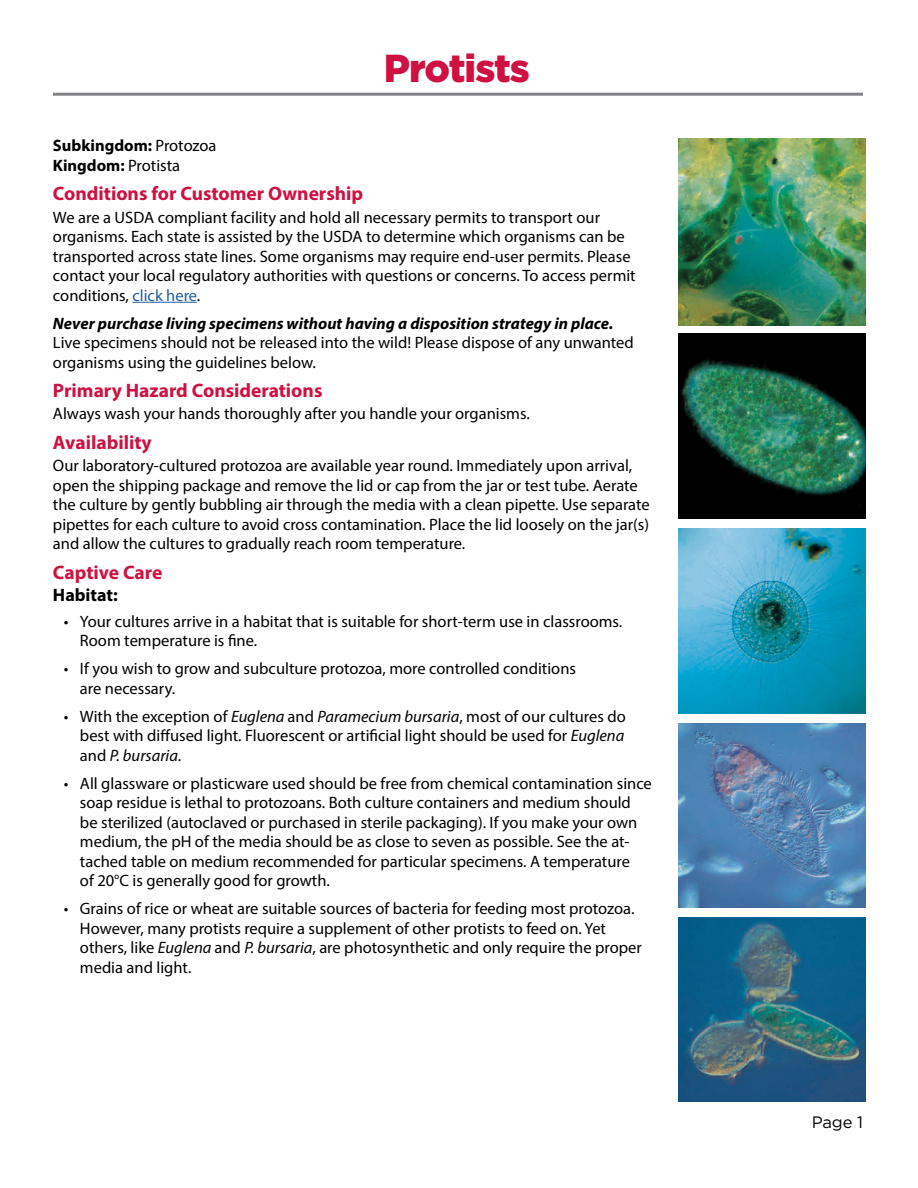
<style>
.page{position:relative;width:918px;height:1188px;background:#fff}
.page>*{position:absolute;margin:0;border:0;box-sizing:border-box;transform-origin:0 0}
.t1{font:900 39px "Gotham";letter-spacing:-.025em;color:#ce1141}
.t2{font:700 19.5px "Myriad Pro";color:#ce1141}
.t3{font:700 18px "Myriad Pro";color:#000}
.t4{font:16.5px/19.5px "Myriad Pro";color:#000}
.t5{font:italic 700 16.5px "Myriad Pro";color:#000}
.t6{font:700 16.5px/19.5px "Myriad Pro";color:#000}
.t7{font:16.5px "Gotham";color:#000}
.s1{font-weight:400}
.s2{color:#215e9e}
.s3{font-style:italic}
</style>
<div class="page">
<hr style="left:53px;top:93px;width:810px;height:3px;background:#808285">
<hr style="left:132px;top:302px;width:65px;height:1px;background:#215e9e">
<img style="left:679px;top:139px;width:187px;height:186px">
<img style="left:679px;top:334px;width:187px;height:184px">
<img style="left:679px;top:528px;width:187px;height:185px">
<img style="left:679px;top:723px;width:187px;height:185px">
<img style="left:679px;top:918px;width:187px;height:184px">
<h1 class="t1" style="left:384px;top:46px;width:148px">Protists</h1>
<p class="t6" style="left:53px;top:135px;width:165px">Subkingdom: <span class="s1">Protozoa<br></span>Kingdom: <span class="s1">Protista</span></p>
<p class="t2" style="left:53px;top:181px;width:312px">Conditions for Customer Ownership</p>
<p class="t4" style="left:53px;top:207px;width:584px">We are a USDA compliant facility and hold all necessary permits to transport our organisms. Each state is assisted by the USDA to determine which organisms can be transported across state lines. Some organisms may require end-user permits. Please contact your local regulatory authorities with questions or concerns. To access permit conditions, <span class="s2">click here</span>.</p>
<p class="t5" style="left:53px;top:312px;width:562px">Never purchase living specimens without having a disposition strategy in place.</p>
<p class="t4" style="left:53px;top:332px;width:582px">Live specimens should not be released into the wild! Please dispose of any unwanted organisms using the guidelines below.</p>
<p class="t2" style="left:53px;top:378px;width:271px">Primary Hazard Considerations</p>
<p class="t4" style="left:53px;top:404px;width:478px">Always wash your hands thoroughly after you handle your organisms.</p>
<p class="t2" style="left:53px;top:430px;width:100px">Availability</p>
<p class="t4" style="left:53px;top:456px;width:598px">Our laboratory-cultured protozoa are available year round. Immediately upon arrival, open the shipping package and remove the lid or cap from the jar or test tube. Aerate the culture by gently bubbling air through the media with a clean pipette. Use separate pipettes for each culture to avoid cross contamination. Place the lid loosely on the jar(s) and allow the cultures to gradually reach room temperature.</p>
<p class="t2" style="left:53px;top:560px;width:111px">Captive Care</p>
<p class="t3" style="left:53px;top:584px;width:66px">Habitat:</p>
<p class="t4" style="left:80px;top:611px;width:544px;text-indent:-16px">• Your cultures arrive in a habitat that is suitable for short-term use in classrooms.<br>Room temperature is fine.</p>
<p class="t4" style="left:80px;top:659px;width:498px;text-indent:-16px">• If you wish to grow and subculture protozoa, more controlled conditions are necessary.</p>
<p class="t4" style="left:80px;top:706px;width:547px;text-align:justify;text-indent:-16px">• With the exception of <span class="s3">Euglena</span> and <span class="s3">Paramecium bursaria</span>, most of our cultures do best with diffused light. Fluorescent or artificial light should be used for <span class="s3">Euglena </span>and <span class="s3">P. bursaria</span>.</p>
<p class="t4" style="left:80px;top:773px;width:573px;text-indent:-16px">• All glassware or plasticware used should be free from chemical contamination since soap residue is lethal to protozoans. Both culture containers and medium should be sterilized (autoclaved or purchased in sterile packaging). If you make your own medium, the pH of the media should be as close to seven as possible. See the at&shy;tached table on medium recommended for particular specimens. A temperature<br>of 20°C is generally good for growth.</p>
<p class="t4" style="left:80px;top:899px;width:563px;text-indent:-16px">• Grains of rice or wheat are suitable sources of bacteria for feeding most protozoa.<br>However, many protists require a supplement of other protists to feed on. Yet others, like <span class="s3">Euglena</span> and <span class="s3">P. bursaria</span>, are photosynthetic and only require the proper media and light.</p>
<p class="t7" style="left:812px;top:1113px;width:53px">Page 1</p>
</div>
